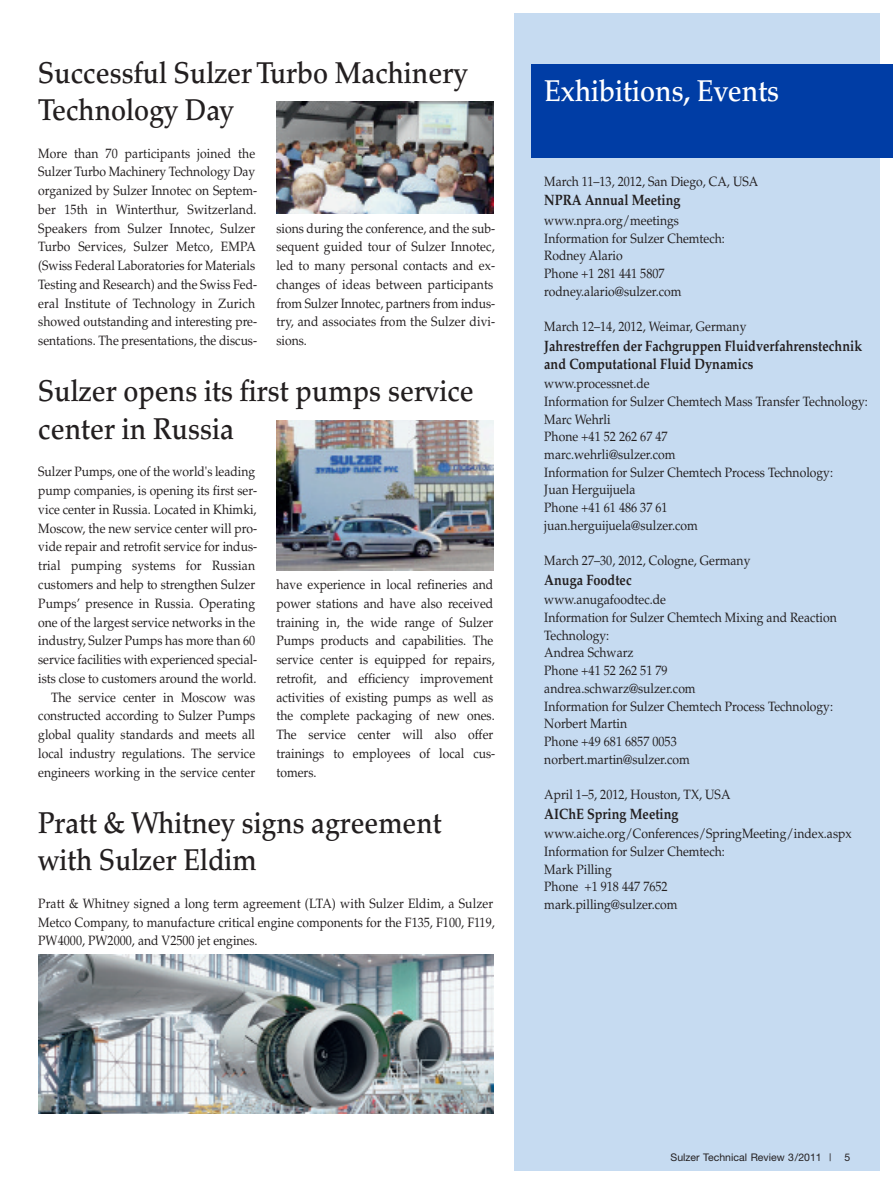
<style>
.page{position:relative;width:893px;height:1191px;background:#fff}
.page>*{position:absolute;margin:0;border:0;box-sizing:border-box;transform-origin:0 0}
.t1{font:500 30px/37.5px "Palatino";color:#231f20;scale:.9 1}
.t2{font:500 30px/37.5px "Palatino";color:#231f20;scale:.89 1}
.t3{font:500 30px "Palatino";color:#fff;scale:.9 1}
.t4{font:700 15px/18px "Palatino";color:#231f20;scale:.85 1}
.t5{font:13.5px/18.8px "Palatino";color:#231f20;scale:.9 1}
.t6{font:10.5px "Helvetica Neue";color:#231f20}
</style>
<div class="page">
<div style="left:514px;top:13px;width:366px;height:1157px;background:#c6dbf1"></div>
<div style="left:531px;top:64px;width:362px;height:94px;background:#003da5"></div>
<img style="left:276px;top:420px;width:217px;height:150px">
<img style="left:38px;top:954px;width:455px;height:159px">
<img style="left:276px;top:101px;width:217px;height:113px">
<h1 class="t1" style="left:38px;top:57px;width:479px">Successful Sulzer Turbo Machinery<br>Technology Day</h1>
<p class="t5" style="left:38px;top:145px;width:245px">More than 70 participants joined the Sulzer Turbo Machinery Technology Day organized by Sulzer Innotec on Septem&shy;ber 15th in Winterthur, Switzerland.<br>Speakers from Sulzer Innotec, Sulzer Turbo Services, Sulzer Metco, EMPA (Swiss Federal Laboratories for Materials Testing and Research) and the Swiss Fed&shy;eral Institute of Technology in Zurich showed outstanding and interesting pre&shy;sentations. The presentations, the discus-</p>
<p class="t5" style="left:276px;top:220px;width:245px">sions during the conference, and the sub&shy;sequent guided tour of Sulzer Innotec, led to many personal contacts and ex&shy;changes of ideas between participants from Sulzer Innotec, partners from indus&shy;try, and associates from the Sulzer divi&shy;sions.</p>
<h1 class="t1" style="left:38px;top:376px;width:486px">Sulzer opens its first pumps service center in Russia</h1>
<p class="t5" style="left:38px;top:464px;width:245px;text-align:right">Sulzer Pumps, one of the world's leading pump companies, is opening its first ser&shy;vice center in Russia. Located in Khimki, Moscow, the new service center will pro&shy;vide repair and retrofit service for indus&shy;trial pumping systems for Russian customers and help to strengthen Sulzer Pumps’ presence in Russia. Operating one of the largest service networks in the industry, Sulzer Pumps has more than 60 service facilities with experienced special&shy;ists close to customers around the world.<br>The service center in Moscow was constructed according to Sulzer Pumps global quality standards and meets all local industry regulations. The service engineers working in the service center</p>
<p class="t5" style="left:276px;top:576px;width:245px">have experience in local refineries and power stations and have also received training in, the wide range of Sulzer Pumps products and capabilities. The service center is equipped for repairs, retrofit, and efficiency improvement activities of existing pumps as well as the complete packaging of new ones.<br>The service center will also offer trainings to employees of local cus&shy;tomers.</p>
<h1 class="t2" style="left:38px;top:807px;width:455px">Pratt &amp; Whitney signs agreement with Sulzer Eldim</h1>
<p class="t5" style="left:38px;top:895px;width:509px;text-align:justify">Pratt &amp; Whitney signed a long term agreement (LTA) with Sulzer Eldim, a Sulzer Metco Company, to manufacture critical engine components for the F135, F100, F119, PW4000, PW2000, and V2500 jet engines.</p>
<h1 class="t3" style="left:544px;top:79px;width:263px">Exhibitions, Events</h1>
<p class="t5" style="left:544px;top:173px;width:239px">March 11–13, 2012, San Diego, CA, USA</p>
<p class="t4" style="left:544px;top:193px;width:162px">NPRA Annual Meeting</p>
<p class="t5" style="left:544px;top:213px;width:202px;line-height:17.7px">www.npra.org/meetings<br>Information for Sulzer Chemtech:<br>Rodney Alario<br>Phone +1 281 441 5807 rodney.alario@sulzer.com</p>
<p class="t5" style="left:544px;top:319px;width:226px">March 12–14, 2012, Weimar, Germany</p>
<p class="t4" style="left:544px;top:338px;width:375px">Jahrestreffen der Fachgruppen Fluidverfahrenstechnik and Computational Fluid Dynamics</p>
<p class="t5" style="left:544px;top:376px;width:361px;line-height:17.7px">www.processnet.de<br>Information for Sulzer Chemtech Mass Transfer Technology:<br>Marc Wehrli<br>Phone +41 52 262 67 47<br>marc.wehrli@sulzer.com<br>Information for Sulzer Chemtech Process Technology:<br>Juan Herguijuela<br>Phone +41 61 486 37 61<br>juan.herguijuela@sulzer.com</p>
<p class="t5" style="left:544px;top:553px;width:230px">March 27–30, 2012, Cologne, Germany</p>
<p class="t4" style="left:544px;top:572px;width:104px">Anuga Foodtec</p>
<p class="t5" style="left:544px;top:592px;width:326px;line-height:17.7px">www.anugafoodtec.de<br>Information for Sulzer Chemtech Mixing and Reaction<br>Technology:<br>Andrea Schwarz<br>Phone +41 52 262 51 79<br>andrea.schwarz@sulzer.com<br>Information for Sulzer Chemtech Process Technology:<br>Norbert Martin<br>Phone +49 681 6857 0053<br>norbert.martin@sulzer.com</p>
<p class="t5" style="left:544px;top:786px;width:208px">April 1–5, 2012, Houston, TX, USA</p>
<p class="t4" style="left:544px;top:806px;width:160px">AIChE Spring Meeting</p>
<p class="t5" style="left:544px;top:826px;width:343px;line-height:17.7px">www.aiche.org/Conferences/SpringMeeting/index.aspx<br>Information for Sulzer Chemtech:<br>Mark Pilling<br>Phone +1 918 447 7652<br>mark.pilling@sulzer.com</p>
<p class="t6" style="left:671px;top:1153px;width:162px">Sulzer Technical Review 3/2011 |</p>
<p class="t6" style="left:845px;top:1153px;width:7px">5</p>
</div>
